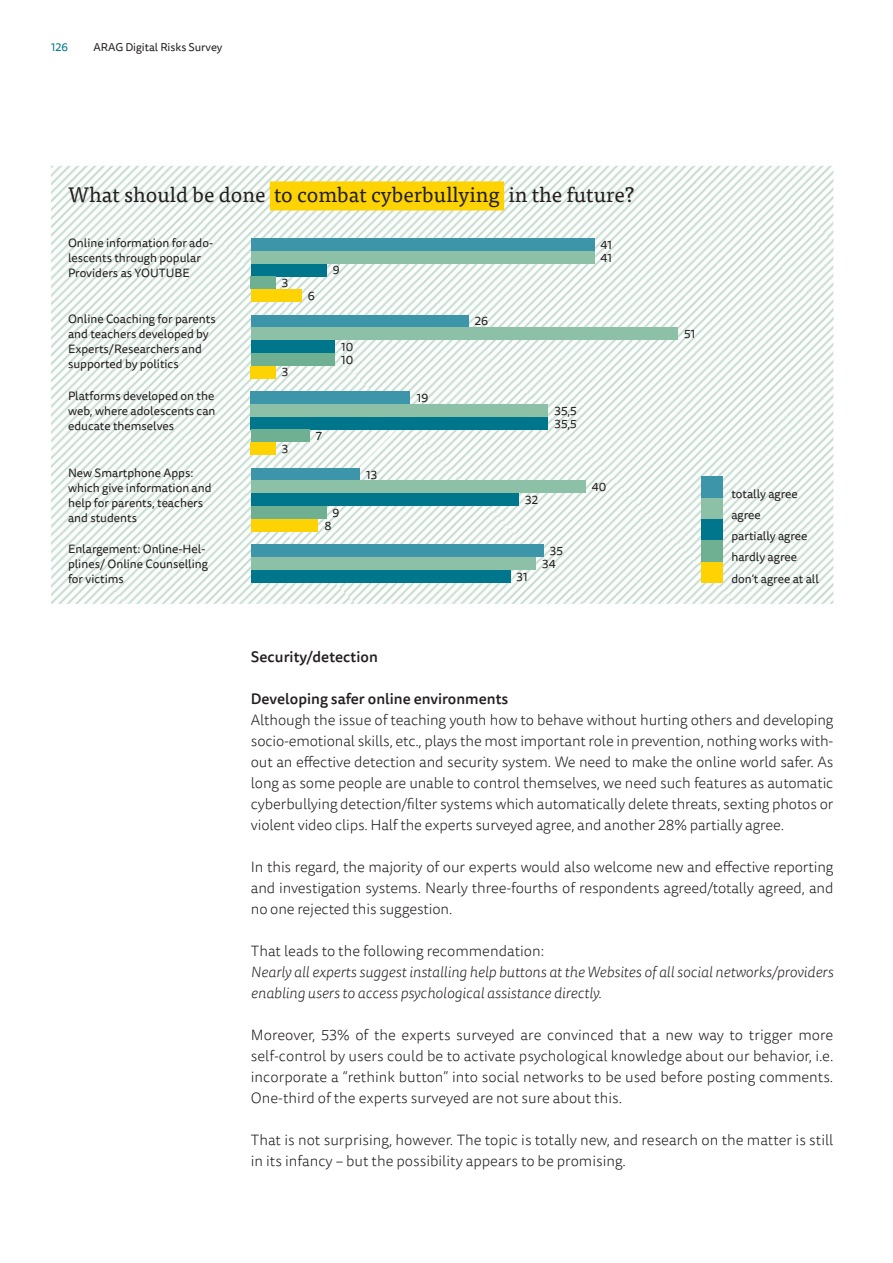
<style>
.page{position:relative;width:893px;height:1263px;background:#fff}
.page>*{position:absolute;margin:0;border:0;box-sizing:border-box;transform-origin:0 0}
.t1{font:21px "Tisa OT";color:#231f20}
.t2{font:300 15px/21px "Tisa Sans OT";color:#231f20;text-align:justify}
.t3{font:italic 300 15px/21px "Tisa Sans OT";color:#231f20}
.t4{font:500 15px "Tisa Sans OT";color:#231f20}
.t5{font:12px/15px "Tisa Sans OT";color:#231f20}
.t6{font:11.25px "Tisa Sans OT";color:#231f20}
.t7{font:11.25px "Tisa Sans OT";color:#00768d}
</style>
<div class="page">
<img style="left:51px;top:166px;width:95px;height:132px">
<img style="left:51px;top:298px;width:95px;height:77px">
<img style="left:146px;top:166px;width:77px;height:209px">
<img style="left:51px;top:375px;width:172px;height:229px">
<img style="left:223px;top:166px;width:76px;height:438px">
<img style="left:51px;top:451px;width:153px;height:153px">
<img style="left:299px;top:166px;width:77px;height:225px">
<img style="left:51px;top:527px;width:76px;height:77px">
<img style="left:376px;top:166px;width:457px;height:438px">
<img style="left:452px;top:166px;width:381px;height:381px">
<img style="left:528px;top:166px;width:305px;height:305px">
<img style="left:604px;top:166px;width:229px;height:229px">
<img style="left:289px;top:429px;width:230px;height:175px">
<img style="left:681px;top:166px;width:152px;height:153px">
<img style="left:757px;top:166px;width:76px;height:76px">
<img style="left:452px;top:537px;width:105px;height:67px">
<img style="left:528px;top:575px;width:57px;height:29px">
<div style="left:702px;top:561px;width:21px;height:22px;background:#fed304"></div>
<div style="left:702px;top:540px;width:21px;height:21px;background:#6eb091"></div>
<div style="left:702px;top:519px;width:21px;height:21px;background:#00768d"></div>
<div style="left:702px;top:497px;width:21px;height:22px;background:#8cc1a8"></div>
<div style="left:702px;top:476px;width:21px;height:21px;background:#3c95a9"></div>
<div style="left:270px;top:181px;width:234px;height:29px;background:#fed304"></div>
<div style="left:251px;top:238px;width:343px;height:13px;background:#3c95a9"></div>
<div style="left:251px;top:251px;width:343px;height:13px;background:#8cc1a8"></div>
<div style="left:251px;top:264px;width:75px;height:12px;background:#00768d"></div>
<div style="left:251px;top:276px;width:25px;height:13px;background:#6eb091"></div>
<div style="left:251px;top:289px;width:50px;height:13px;background:#fed304"></div>
<div style="left:251px;top:315px;width:217px;height:12px;background:#3c95a9"></div>
<div style="left:251px;top:327px;width:427px;height:13px;background:#8cc1a8"></div>
<div style="left:251px;top:340px;width:84px;height:13px;background:#00768d"></div>
<div style="left:251px;top:353px;width:84px;height:13px;background:#6eb091"></div>
<div style="left:251px;top:366px;width:25px;height:12px;background:#fed304"></div>
<div style="left:251px;top:391px;width:159px;height:13px;background:#3c95a9"></div>
<div style="left:251px;top:404px;width:297px;height:13px;background:#8cc1a8"></div>
<div style="left:251px;top:417px;width:297px;height:12px;background:#00768d"></div>
<div style="left:251px;top:429px;width:58px;height:13px;background:#6eb091"></div>
<div style="left:251px;top:442px;width:25px;height:13px;background:#fed304"></div>
<div style="left:251px;top:468px;width:109px;height:12px;background:#3c95a9"></div>
<div style="left:251px;top:480px;width:335px;height:13px;background:#8cc1a8"></div>
<div style="left:251px;top:493px;width:268px;height:13px;background:#00768d"></div>
<div style="left:251px;top:506px;width:75px;height:13px;background:#6eb091"></div>
<div style="left:251px;top:519px;width:67px;height:12px;background:#fed304"></div>
<div style="left:251px;top:544px;width:293px;height:13px;background:#3c95a9"></div>
<div style="left:251px;top:557px;width:284px;height:13px;background:#8cc1a8"></div>
<div style="left:251px;top:570px;width:259px;height:13px;background:#00768d"></div>
<p class="t7" style="left:51px;top:40px;width:18px">126</p>
<p class="t6" style="left:94px;top:40px;width:130px">ARAG Digital Risks Survey</p>
<h1 class="t1" style="left:68px;top:183px;width:568px">What should be done to combat cyberbullying in the future?</h1>
<p class="t5" style="left:68px;top:236px;width:147px">Online information for ado&shy;lescents through popular<br>Providers as YOUTUBE</p>
<p class="t5" style="left:601px;top:239px;width:13px;line-height:12.8px">41<br>41</p>
<p class="t5" style="left:333px;top:263px;width:8px">9</p>
<p class="t5" style="left:282px;top:276px;width:8px">3</p>
<p class="t5" style="left:308px;top:289px;width:8px">6</p>
<p class="t5" style="left:68px;top:312px;width:149px">Online Coaching for parents and teachers developed by<br>Experts/Researchers and supported by politics</p>
<p class="t5" style="left:475px;top:314px;width:15px">26</p>
<p class="t5" style="left:341px;top:341px;width:14px;line-height:12.8px">10<br>10</p>
<p class="t5" style="left:282px;top:365px;width:8px">3</p>
<p class="t5" style="left:68px;top:389px;width:149px;text-align:justify">Platforms developed on the web, where adolescents can educate themselves</p>
<p class="t5" style="left:417px;top:391px;width:13px">19</p>
<p class="t5" style="left:282px;top:442px;width:8px">3</p>
<p class="t5" style="left:316px;top:429px;width:8px">7</p>
<p class="t5" style="left:68px;top:466px;width:145px">New Smartphone Apps: which give information and help for parents, teachers and students</p>
<p class="t5" style="left:366px;top:468px;width:13px">13</p>
<p class="t5" style="left:333px;top:506px;width:8px">9</p>
<p class="t5" style="left:324px;top:519px;width:9px">8</p>
<p class="t5" style="left:554px;top:405px;width:24px;line-height:12.8px">35,5<br>35,5</p>
<p class="t5" style="left:525px;top:493px;width:14px">32</p>
<p class="t5" style="left:68px;top:542px;width:141px">Enlargement: Online-Hel&shy;plines/ Online Counselling for victims</p>
<p class="t5" style="left:542px;top:545px;width:22px;line-height:12.8px;text-indent:8px">35<br>34</p>
<p class="t5" style="left:517px;top:570px;width:13px">31</p>
<p class="t5" style="left:592px;top:480px;width:16px">40</p>
<p class="t5" style="left:684px;top:327px;width:13px">51</p>
<p class="t5" style="left:731px;top:483px;width:89px;line-height:21.3px">totally agree agree<br>partially agree hardly agree don‘t agree at all</p>
<p class="t4" style="left:251px;top:647px;width:129px">Security/detection</p>
<p class="t4" style="left:251px;top:689px;width:259px">Developing safer online environments</p>
<p class="t2" style="left:251px;top:710px;width:584px">Although the issue of teaching youth how to behave without hurting others and developing socio-emotional skills, etc., plays the most important role in prevention, nothing works with&shy;out an effective detection and security system. We need to make the online world safer. As long as some people are unable to control themselves, we need such features as automatic cyberbullying detection/filter systems which automatically delete threats, sexting photos or violent video clips. Half the experts surveyed agree, and another 28% partially agree.</p>
<p class="t2" style="left:251px;top:857px;width:584px">In this regard, the majority of our experts would also welcome new and effective reporting and investigation systems. Nearly three-fourths of respondents agreed/totally agreed, and no one rejected this suggestion.</p>
<p class="t2" style="left:251px;top:941px;width:295px">That leads to the following recommendation:</p>
<p class="t3" style="left:251px;top:962px;width:584px">Nearly all experts suggest installing help buttons at the Websites of all social networks/providers enabling users to access psychological assistance directly.</p>
<p class="t2" style="left:251px;top:1025px;width:584px">Moreover, 53% of the experts surveyed are convinced that a new way to trigger more self-control by users could be to activate psychological knowledge about our behavior, i.e. incorporate a “rethink button” into social networks to be used before posting comments.<br>One-third of the experts surveyed are not sure about this.</p>
<p class="t2" style="left:251px;top:1130px;width:584px">That is not surprising, however. The topic is totally new, and research on the matter is still in its infancy – but the possibility appears to be promising.</p>
</div>
